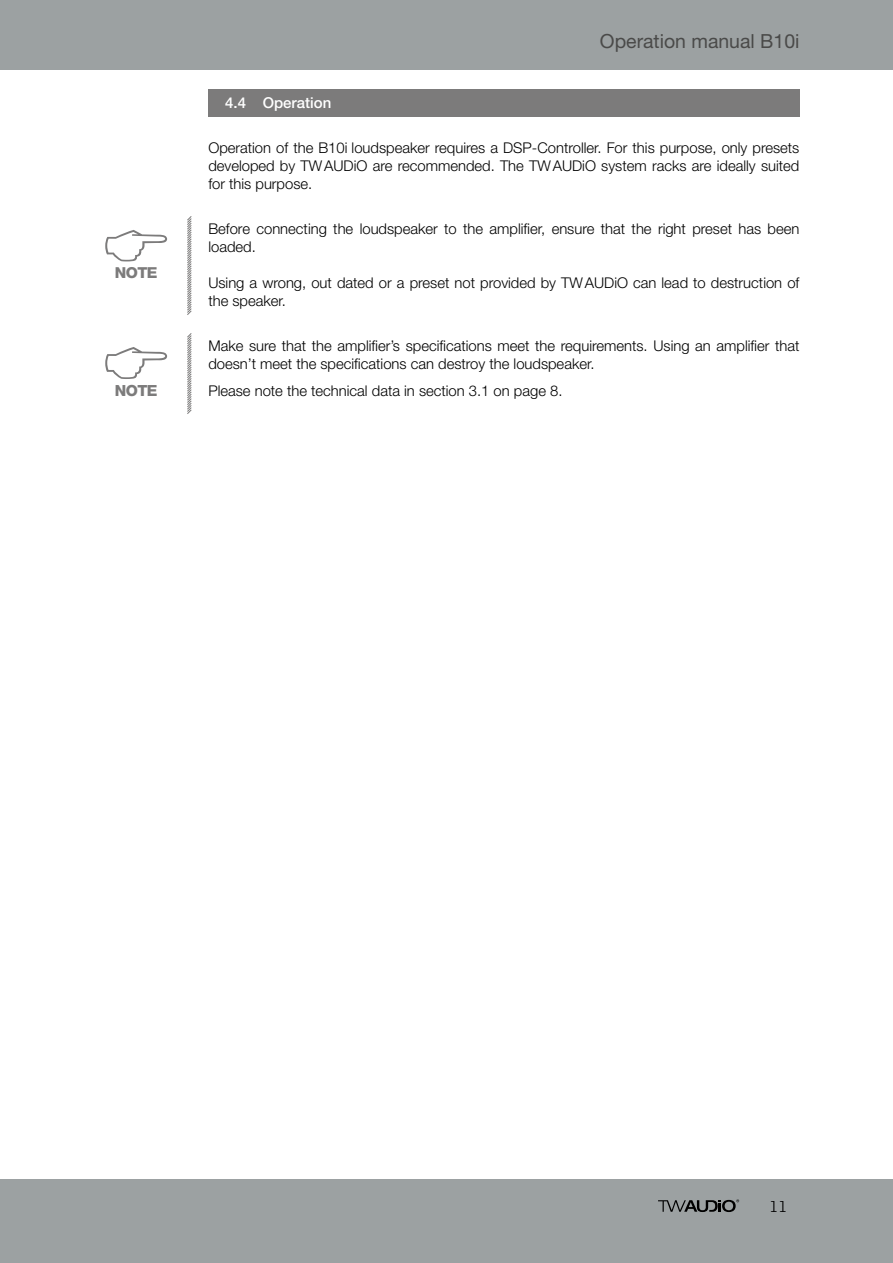
<style>
.page{position:relative;width:893px;height:1263px;background:#fff}
.page>*{position:absolute;margin:0;border:0;box-sizing:border-box;transform-origin:0 0}
.t1{font:19.5px "Helvetica Neue LT Std";color:#4a4a49}
.t2{font:300 16.5px "Lexia";color:#000}
.t3{font:800 15.3px "Helvetica Neue LT Std";color:#7c7b7b}
.t4{font:800 15.15px "Helvetica Neue LT Std";color:#7c7b7b}
.t5{font:500 15px "Helvetica Neue LT Std";color:#fff}
.t6{font:300 14.85px/18px "Helvetica Neue LT Std";color:#000}
</style>
<div class="page">
<div style="left:0;top:0;width:893px;height:69px;background:#9ca1a2"></div>
<div style="left:0;top:1179px;width:893px;height:84px;background:#9ca1a2"></div>
<svg style="left:658px;top:1199px;width:81px;height:13px"></svg>
<div style="left:208px;top:89px;width:591px;height:28px;background:#7c7b7b"></div>
<svg style="left:105px;top:347px;width:62px;height:32px"></svg>
<svg style="left:187px;top:333px;width:5px;height:81px"></svg>
<svg style="left:105px;top:230px;width:62px;height:31px"></svg>
<svg style="left:187px;top:216px;width:5px;height:99px"></svg>
<h1 class="t1" style="left:600px;top:29px;width:201px">Operation manual B10i</h1>
<p class="t4" style="left:115px;top:263px;width:44px">NOTE</p>
<p class="t5" style="left:225px;top:94px;width:108px">4.4 Operation</p>
<p class="t6" style="left:208px;top:138px;width:593px;text-align:justify">Operation of the B10i loudspeaker requires a DSP-Controller. For this purpose, only presets developed by TWAUDiO are recommended. The TWAUDiO system racks are ideally suited for this purpose.</p>
<p class="t6" style="left:208px;top:219px;width:593px">Before connecting the loudspeaker to the amplifier, ensure that the right preset has been loaded.</p>
<p class="t6" style="left:208px;top:273px;width:593px">Using a wrong, out dated or a preset not provided by TWAUDiO can lead to destruction of the speaker.</p>
<p class="t6" style="left:208px;top:336px;width:593px">Make sure that the amplifier’s specifications meet the requirements. Using an amplifier that doesn’t meet the specifications can destroy the loudspeaker.</p>
<p class="t3" style="left:115px;top:381px;width:44px">NOTE</p>
<p class="t6" style="left:208px;top:381px;width:356px">Please note the technical data in section 3.1 on page 8.</p>
<p class="t2" style="left:769px;top:1195px;width:19px">11</p>
</div>
